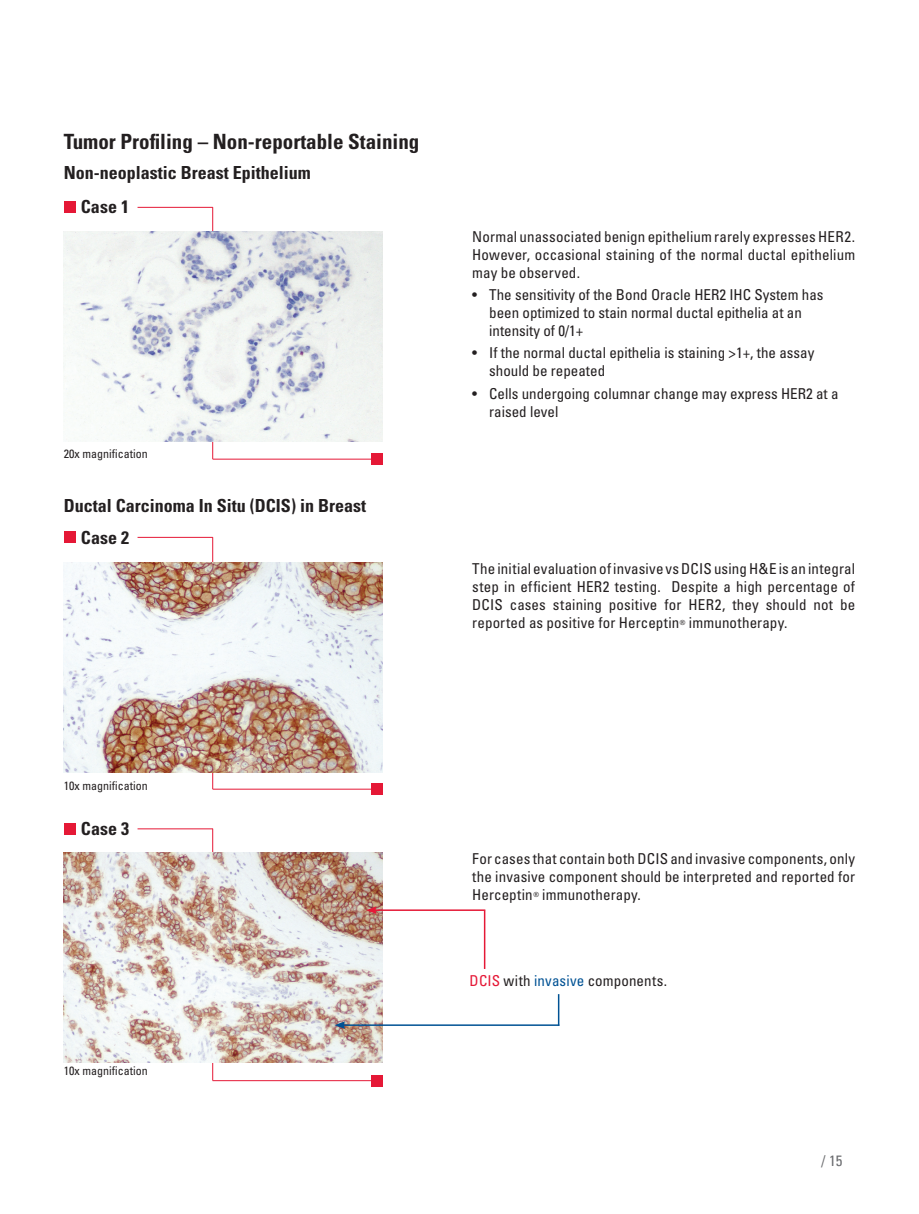
<style>
.page{position:relative;width:919px;height:1214px;background:#fff}
.page>*{position:absolute;margin:0;border:0;box-sizing:border-box;transform-origin:0 0}
.t1{font:700 condensed 21px "Univers";color:#231f20}
.t2{font:700 condensed 18px "Univers";color:#231f20}
.t3{font:condensed 15px/18px "Univers LT Std";color:#231f20;text-align:justify}
.t4{font:condensed 15px "Univers LT Std";color:#6c6d70}
.t5{font:condensed 12px "Univers LT Std";color:#231f20}
.s1{color:#e51836}
.s2{color:#005294}
</style>
<div class="page">
<hr style="left:212px;top:207px;width:1px;height:252px;background:#e51836">
<hr style="left:212px;top:459px;width:165px;height:1px;background:#e51836">
<hr style="left:137px;top:207px;width:76px;height:1px;background:#e51836">
<div style="left:64px;top:201px;width:11px;height:12px;background:#e51836"></div>
<div style="left:371px;top:453px;width:12px;height:12px;background:#e51836"></div>
<hr style="left:212px;top:537px;width:1px;height:252px;background:#e51836">
<hr style="left:212px;top:789px;width:165px;height:1px;background:#e51836">
<hr style="left:137px;top:537px;width:76px;height:1px;background:#e51836">
<div style="left:64px;top:531px;width:11px;height:12px;background:#e51836"></div>
<div style="left:371px;top:783px;width:12px;height:12px;background:#e51836"></div>
<hr style="left:212px;top:828px;width:1px;height:252px;background:#e51836">
<hr style="left:212px;top:1080px;width:165px;height:1px;background:#e51836">
<hr style="left:137px;top:828px;width:76px;height:1px;background:#e51836">
<div style="left:64px;top:823px;width:11px;height:11px;background:#e51836"></div>
<div style="left:371px;top:1075px;width:12px;height:11px;background:#e51836"></div>
<img style="left:64px;top:852px;width:319px;height:210px">
<img style="left:64px;top:562px;width:319px;height:210px">
<img style="left:64px;top:231px;width:319px;height:210px">
<hr style="left:484px;top:910px;width:1px;height:59px;background:#e51836">
<hr style="left:558px;top:994px;width:1px;height:31px;background:#005294">
<hr style="left:374px;top:909px;width:111px;height:2px;background:#e51836">
<svg style="left:366px;top:906px;width:10px;height:8px"></svg>
<hr style="left:343px;top:1024px;width:216px;height:2px;background:#005294">
<svg style="left:334px;top:1021px;width:11px;height:8px"></svg>
<h1 class="t1" style="left:64px;top:129px;width:357px">Tumor Profiling – Non-reportable Staining</h1>
<p class="t2" style="left:64px;top:161px;width:248px">Non-neoplastic Breast Epithelium</p>
<p class="t2" style="left:81px;top:196px;width:50px">Case 1</p>
<p class="t5" style="left:64px;top:446px;width:85px">20x magnification</p>
<p class="t2" style="left:64px;top:494px;width:304px">Ductal Carcinoma In Situ (DCIS) in Breast</p>
<p class="t2" style="left:81px;top:526px;width:50px">Case 2</p>
<p class="t3" style="left:472px;top:227px;width:384px">Normal unassociated benign epithelium rarely expresses HER2.<br>However, occasional staining of the normal ductal epithelium may be observed.</p>
<p class="t3" style="left:489px;top:286px;width:336px;text-align:left;text-indent:-17px">• The sensitivity of the Bond Oracle HER2 IHC System has been optimized to stain normal ductal epithelia at an intensity of 0/1+</p>
<p class="t3" style="left:489px;top:344px;width:326px;text-indent:-17px">• If the normal ductal epithelia is staining &gt;1+, the assay should be repeated</p>
<p class="t3" style="left:489px;top:384px;width:351px;text-indent:-17px">• Cells undergoing columnar change may express HER2 at a raised level</p>
<p class="t3" style="left:472px;top:559px;width:384px">The initial evaluation of invasive vs DCIS using H&amp;E is an integral step in efficient HER2 testing. Despite a high percentage of DCIS cases staining positive for HER2, they should not be reported as positive for Herceptin<sup>®</sup> immunotherapy.</p>
<p class="t5" style="left:64px;top:777px;width:85px">10x magnification</p>
<p class="t2" style="left:81px;top:817px;width:50px">Case 3</p>
<p class="t5" style="left:64px;top:1062px;width:85px">10x magnification</p>
<p class="t3" style="left:472px;top:849px;width:384px">For cases that contain both DCIS and invasive components, only the invasive component should be interpreted and reported for Herceptin<sup>®</sup> immunotherapy.</p>
<p class="t3" style="left:469px;top:971px;width:199px"><span class="s1">DCIS</span> with <span class="s2">invasive</span> components.</p>
<p class="t4" style="left:821px;top:1151px;width:22px">/ 15</p>
</div>
